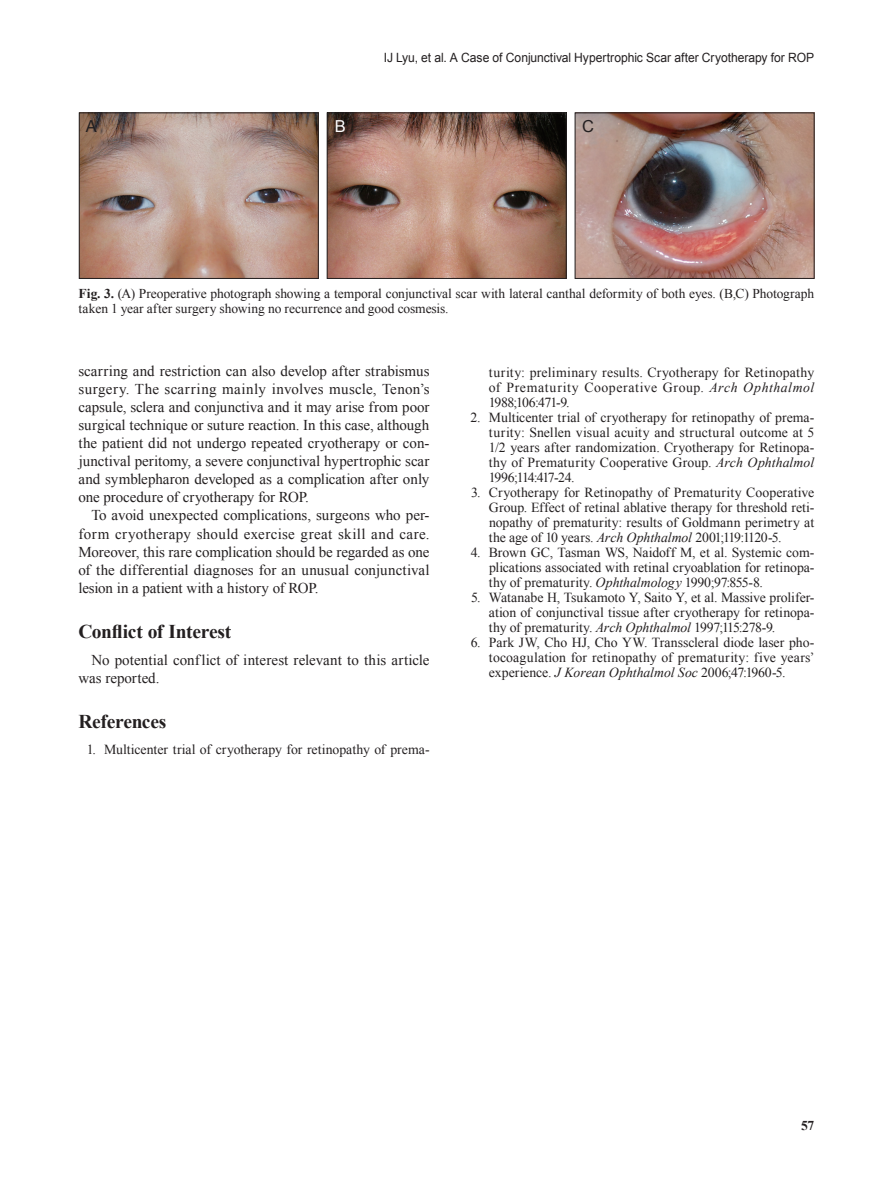
<style>
.page{position:relative;width:893px;height:1191px;background:#fff}
.page>*{position:absolute;margin:0;border:0;box-sizing:border-box;transform-origin:0 0}
.중간제목{font:700 19.5px "Times New Roman";letter-spacing:-.02em;color:#231f20}
.그림_AB{font:16.5px "Arial";color:#231f20}
.그림_AB-2{font:16.5px "Arial";color:#fff}
.본문{font:15px/18px "Times New Roman";color:#231f20;text-align:justify}
.참고문헌{font:13.8px/15px "Times New Roman";color:#231f20;text-align:justify}
.t1{font:13.5px/15px "Times New Roman";letter-spacing:-.005em;color:#231f20}
.t2{font:700 13.5px "Times New Roman";color:#231f20}
.t3{font:12.75px "Arial";letter-spacing:-.005em;color:#231f20;scale:.95 1}
.s1{font-weight:700}
.s2{font-style:italic}
</style>
<div class="page">
<img style="left:81px;top:115px;width:235px;height:162px">
<div style="left:79px;top:113px;width:239px;height:166px;border:1px solid #231f20"></div>
<img style="left:329px;top:115px;width:235px;height:162px">
<div style="left:327px;top:113px;width:239px;height:166px;border:1px solid #231f20"></div>
<img style="left:577px;top:115px;width:235px;height:162px">
<div style="left:575px;top:113px;width:239px;height:166px;border:1px solid #231f20"></div>
<p class="t3" style="left:384px;top:49px;width:455px">IJ Lyu, et al. A Case of Conjunctival Hypertrophic Scar after Cryotherapy for ROP</p>
<p class="그림_AB" style="left:86px;top:115px;width:13px">A</p>
<p class="그림_AB-2" style="left:335px;top:115px;width:13px">B</p>
<p class="그림_AB" style="left:582px;top:115px;width:13px">C</p>
<p class="t1" style="left:79px;top:286px;width:737px"><span class="s1">Fig. 3.</span> (A) Preoperative photograph showing a temporal conjunctival scar with lateral canthal deformity of both eyes. (B,C) Photograph taken 1 year after surgery showing no recurrence and good cosmesis.</p>
<p class="본문" style="left:79px;top:362px;width:353px">scarring and restriction can also develop after strabismus surgery. The scarring mainly involves muscle, Tenon’s capsule, sclera and conjunctiva and it may arise from poor surgical technique or suture reaction. In this case, although the patient did not undergo repeated cryotherapy or con&shy;junctival peritomy, a severe conjunctival hypertrophic scar and symblepharon developed as a complication after only one procedure of cryotherapy for ROP.</p>
<p class="본문" style="left:79px;top:506px;width:353px;text-indent:13px">To avoid unexpected complications, surgeons who per&shy;form cryotherapy should exercise great skill and care.<br>Moreover, this rare complication should be regarded as one of the differential diagnoses for an unusual conjunctival lesion in a patient with a history of ROP.</p>
<p class="중간제목" style="left:79px;top:618px;width:154px">Conflict of Interest</p>
<p class="본문" style="left:79px;top:650px;width:352px;text-indent:13px">No potential conflict of interest relevant to this article was reported.</p>
<p class="중간제목" style="left:79px;top:708px;width:89px">References</p>
<p class="참고문헌" style="left:87px;top:741px;width:344px">1. Multicenter trial of cryotherapy for retinopathy of prema-</p>
<p class="참고문헌" style="left:489px;top:364px;width:327px">turity: preliminary results. Cryotherapy for Retinopathy of Prematurity Cooperative Group. <span class="s2">Arch Ophthalmol </span>1988;106:471-9.</p>
<p class="참고문헌" style="left:489px;top:409px;width:327px;text-indent:-18px">2. Multicenter trial of cryotherapy for retinopathy of prema&shy;turity: Snellen visual acuity and structural outcome at 5<br>1/2 years after randomization. Cryotherapy for Retinopa&shy;thy of Prematurity Cooperative Group. <span class="s2">Arch Ophthalmol </span>1996;114:417-24.</p>
<p class="참고문헌" style="left:489px;top:484px;width:327px;text-indent:-18px">3. Cryotherapy for Retinopathy of Prematurity Cooperative Group. Effect of retinal ablative therapy for threshold reti&shy;nopathy of prematurity: results of Goldmann perimetry at the age of 10 years. <span class="s2">Arch Ophthalmol</span> 2001;119:1120-5.</p>
<p class="참고문헌" style="left:489px;top:544px;width:327px;text-indent:-18px">4. Brown GC, Tasman WS, Naidoff M, et al. Systemic com&shy;plications associated with retinal cryoablation for retinopa&shy;thy of prematurity. <span class="s2">Ophthalmology</span> 1990;97:855-8.</p>
<p class="참고문헌" style="left:489px;top:589px;width:327px;text-indent:-18px">5. Watanabe H, Tsukamoto Y, Saito Y, et al. Massive prolifer&shy;ation of conjunctival tissue after cryotherapy for retinopa&shy;thy of prematurity. <span class="s2">Arch Ophthalmol</span> 1997;115:278-9.</p>
<p class="참고문헌" style="left:489px;top:634px;width:327px;text-indent:-18px">6. Park JW, Cho HJ, Cho YW. Transscleral diode laser pho&shy;tocoagulation for retinopathy of prematurity: five years’ experience. <span class="s2">J Korean Ophthalmol Soc</span> 2006;47:1960-5.</p>
<p class="t2" style="left:801px;top:1116px;width:15px">57</p>
</div>
